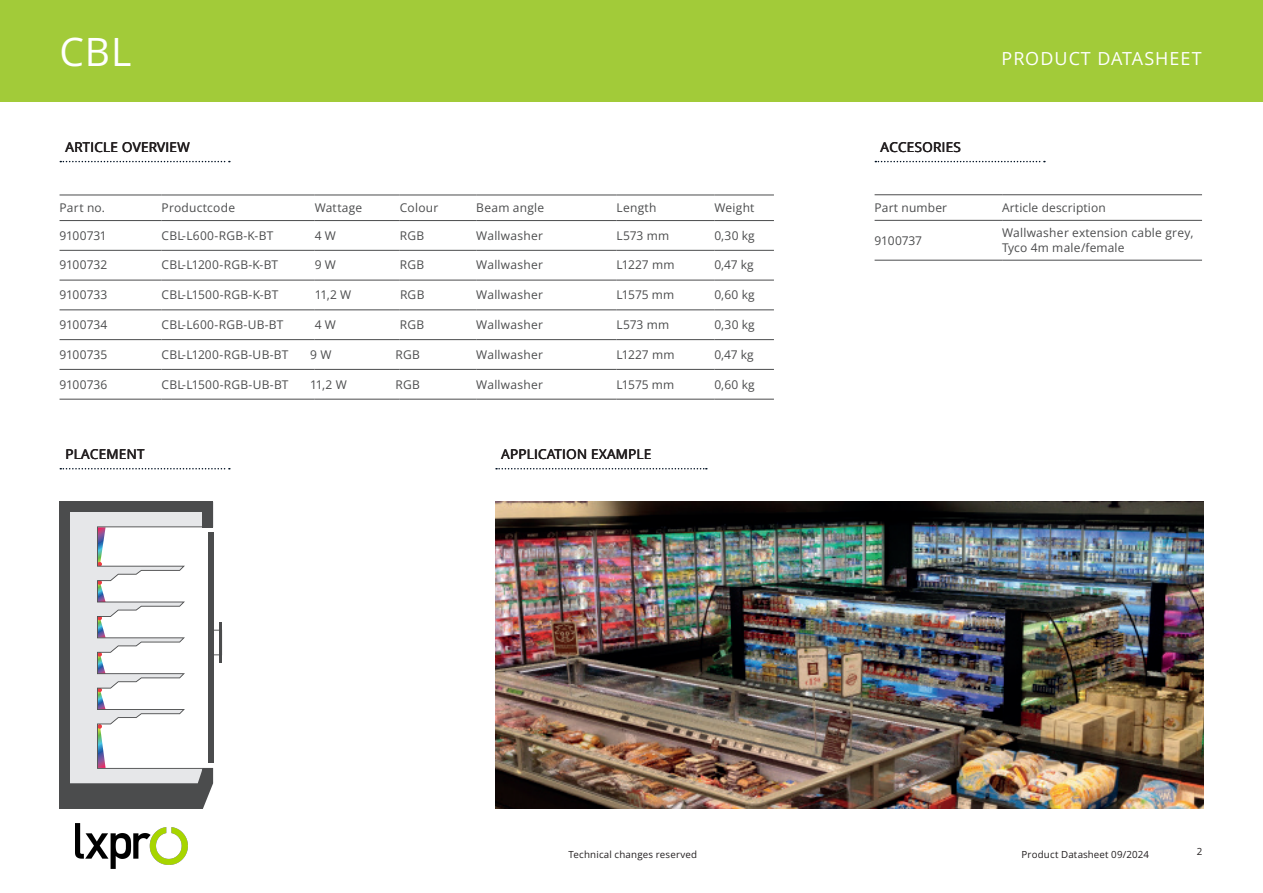
<style>
.page{position:relative;width:1263px;height:893px;background:#fff}
.page>*{position:absolute;margin:0;border:0;box-sizing:border-box;transform-origin:0 0}
.t1{font:39px "Open Sans";color:#fff}
.t2{font:18px "Open Sans";letter-spacing:.05em;color:#fff}
.t3{font:13.5px "Open Sans";letter-spacing:.02em;color:#231f20}
.t4{font:12px/14.2px "Open Sans";letter-spacing:.02em;color:#4b4c4d}
.t5{font:12px "Open Sans";letter-spacing:-.01em;color:#4b4c4d}
.t6{font:12px "Open Sans";letter-spacing:-.015em;color:#4b4c4d}
.t7{font:9.75px "Open Sans";letter-spacing:.02em;color:#231f20}
</style>
<div class="page">
<div style="left:0;top:0;width:1263px;height:102px;background:#a2cb39"></div>
<svg style="left:60px;top:161px;width:170px;height:1px"></svg>
<svg style="left:60px;top:468px;width:170px;height:1px"></svg>
<svg style="left:496px;top:468px;width:211px;height:1px"></svg>
<svg style="left:875px;top:161px;width:170px;height:1px"></svg>
<hr style="left:60px;top:195px;width:102px;height:1px;background:#4b4c4d">
<hr style="left:162px;top:195px;width:153px;height:1px;background:#4b4c4d">
<hr style="left:315px;top:195px;width:85px;height:1px;background:#4b4c4d">
<hr style="left:400px;top:195px;width:76px;height:1px;background:#4b4c4d">
<hr style="left:476px;top:195px;width:141px;height:1px;background:#4b4c4d">
<hr style="left:617px;top:195px;width:97px;height:1px;background:#4b4c4d">
<hr style="left:714px;top:195px;width:60px;height:1px;background:#4b4c4d">
<hr style="left:60px;top:220px;width:102px;height:1px;background:#4b4c4d">
<hr style="left:162px;top:220px;width:153px;height:1px;background:#4b4c4d">
<hr style="left:315px;top:220px;width:85px;height:1px;background:#4b4c4d">
<hr style="left:400px;top:220px;width:76px;height:1px;background:#4b4c4d">
<hr style="left:476px;top:220px;width:141px;height:1px;background:#4b4c4d">
<hr style="left:617px;top:220px;width:97px;height:1px;background:#4b4c4d">
<hr style="left:714px;top:220px;width:60px;height:1px;background:#4b4c4d">
<hr style="left:60px;top:250px;width:102px;height:1px;background:#4b4c4d">
<hr style="left:162px;top:250px;width:153px;height:1px;background:#4b4c4d">
<hr style="left:315px;top:250px;width:85px;height:1px;background:#4b4c4d">
<hr style="left:400px;top:250px;width:76px;height:1px;background:#4b4c4d">
<hr style="left:476px;top:250px;width:141px;height:1px;background:#4b4c4d">
<hr style="left:617px;top:250px;width:97px;height:1px;background:#4b4c4d">
<hr style="left:714px;top:250px;width:60px;height:1px;background:#4b4c4d">
<hr style="left:60px;top:280px;width:102px;height:1px;background:#4b4c4d">
<hr style="left:162px;top:280px;width:153px;height:1px;background:#4b4c4d">
<hr style="left:315px;top:280px;width:85px;height:1px;background:#4b4c4d">
<hr style="left:400px;top:280px;width:76px;height:1px;background:#4b4c4d">
<hr style="left:476px;top:280px;width:141px;height:1px;background:#4b4c4d">
<hr style="left:617px;top:280px;width:97px;height:1px;background:#4b4c4d">
<hr style="left:714px;top:280px;width:60px;height:1px;background:#4b4c4d">
<hr style="left:60px;top:310px;width:102px;height:1px;background:#4b4c4d">
<hr style="left:162px;top:310px;width:153px;height:1px;background:#4b4c4d">
<hr style="left:315px;top:310px;width:85px;height:1px;background:#4b4c4d">
<hr style="left:400px;top:310px;width:76px;height:1px;background:#4b4c4d">
<hr style="left:476px;top:310px;width:141px;height:1px;background:#4b4c4d">
<hr style="left:617px;top:310px;width:97px;height:1px;background:#4b4c4d">
<hr style="left:714px;top:310px;width:60px;height:1px;background:#4b4c4d">
<hr style="left:60px;top:339px;width:102px;height:1px;background:#4b4c4d">
<hr style="left:162px;top:339px;width:153px;height:1px;background:#4b4c4d">
<hr style="left:315px;top:339px;width:85px;height:1px;background:#4b4c4d">
<hr style="left:400px;top:339px;width:76px;height:1px;background:#4b4c4d">
<hr style="left:476px;top:339px;width:141px;height:1px;background:#4b4c4d">
<hr style="left:617px;top:339px;width:97px;height:1px;background:#4b4c4d">
<hr style="left:714px;top:339px;width:60px;height:1px;background:#4b4c4d">
<hr style="left:60px;top:369px;width:102px;height:1px;background:#4b4c4d">
<hr style="left:162px;top:369px;width:153px;height:1px;background:#4b4c4d">
<hr style="left:315px;top:369px;width:85px;height:1px;background:#4b4c4d">
<hr style="left:400px;top:369px;width:76px;height:1px;background:#4b4c4d">
<hr style="left:476px;top:369px;width:141px;height:1px;background:#4b4c4d">
<hr style="left:617px;top:369px;width:97px;height:1px;background:#4b4c4d">
<hr style="left:714px;top:369px;width:60px;height:1px;background:#4b4c4d">
<hr style="left:60px;top:399px;width:102px;height:1px;background:#4b4c4d">
<hr style="left:162px;top:399px;width:153px;height:1px;background:#4b4c4d">
<hr style="left:315px;top:399px;width:85px;height:1px;background:#4b4c4d">
<hr style="left:400px;top:399px;width:76px;height:1px;background:#4b4c4d">
<hr style="left:476px;top:399px;width:141px;height:1px;background:#4b4c4d">
<hr style="left:617px;top:399px;width:97px;height:1px;background:#4b4c4d">
<hr style="left:714px;top:399px;width:60px;height:1px;background:#4b4c4d">
<hr style="left:874px;top:194px;width:128px;height:1px;background:#4b4c4d">
<hr style="left:1002px;top:194px;width:200px;height:1px;background:#4b4c4d">
<hr style="left:874px;top:220px;width:128px;height:1px;background:#4b4c4d">
<hr style="left:1002px;top:220px;width:200px;height:1px;background:#4b4c4d">
<hr style="left:874px;top:260px;width:128px;height:1px;background:#4b4c4d">
<hr style="left:1002px;top:260px;width:200px;height:1px;background:#4b4c4d">
<svg style="left:70px;top:512px;width:143px;height:212px"></svg>
<svg style="left:70px;top:724px;width:143px;height:85px"></svg>
<div style="left:60px;top:502px;width:153px;height:10px;background:#4b4c4d"></div>
<div style="left:203px;top:502px;width:10px;height:25px;background:#4b4c4d"></div>
<div style="left:208px;top:532px;width:5px;height:231px;background:#4b4c4d"></div>
<svg style="left:213px;top:630px;width:6px;height:25px"></svg>
<hr style="left:219px;top:622px;width:3px;height:41px;background:#4b4c4d">
<div style="left:60px;top:502px;width:10px;height:307px;background:#4b4c4d"></div>
<img style="left:495px;top:502px;width:708px;height:307px">
<img style="left:75px;top:823px;width:113px;height:45px">
<h1 class="t1" style="left:60px;top:33px;width:73px">CBL</h1>
<p class="t3" style="left:66px;top:140px;width:126px">ARTICLE OVERVIEW</p>
<p class="t4" style="left:60px;top:201px;width:47px">Part no.</p>
<p class="t4" style="left:162px;top:201px;width:75px">Productcode</p>
<p class="t4" style="left:315px;top:201px;width:49px">Wattage</p>
<p class="t4" style="left:400px;top:201px;width:40px">Colour</p>
<p class="t4" style="left:476px;top:201px;width:70px">Beam angle</p>
<p class="t4" style="left:617px;top:201px;width:41px">Length</p>
<p class="t4" style="left:714px;top:201px;width:42px">Weight</p>
<p class="t6" style="left:60px;top:230px;width:49px">9100731</p>
<p class="t4" style="left:162px;top:229px;width:113px">CBL-L600-RGB-K-BT</p>
<p class="t4" style="left:315px;top:229px;width:23px">4 W</p>
<p class="t4" style="left:400px;top:229px;width:26px">RGB</p>
<p class="t4" style="left:476px;top:229px;width:68px">Wallwasher</p>
<p class="t4" style="left:617px;top:229px;width:54px">L573 mm</p>
<p class="t4" style="left:714px;top:229px;width:42px">0,30 kg</p>
<p class="t5" style="left:60px;top:259px;width:49px">9100732</p>
<p class="t4" style="left:162px;top:259px;width:118px">CBL-L1200-RGB-K-BT</p>
<p class="t4" style="left:315px;top:259px;width:23px">9 W</p>
<p class="t4" style="left:400px;top:259px;width:26px">RGB</p>
<p class="t4" style="left:476px;top:259px;width:68px">Wallwasher</p>
<p class="t4" style="left:617px;top:259px;width:60px">L1227 mm</p>
<p class="t4" style="left:714px;top:259px;width:41px">0,47 kg</p>
<p class="t5" style="left:60px;top:289px;width:49px">9100733</p>
<p class="t4" style="left:162px;top:289px;width:118px">CBL-L1500-RGB-K-BT</p>
<p class="t4" style="left:315px;top:289px;width:38px">11,2 W</p>
<p class="t4" style="left:400px;top:289px;width:26px">RGB</p>
<p class="t4" style="left:476px;top:289px;width:68px">Wallwasher</p>
<p class="t4" style="left:617px;top:289px;width:59px">L1575 mm</p>
<p class="t4" style="left:714px;top:289px;width:42px">0,60 kg</p>
<p class="t5" style="left:60px;top:319px;width:49px">9100734</p>
<p class="t4" style="left:162px;top:318px;width:123px">CBL-L600-RGB-UB-BT</p>
<p class="t4" style="left:315px;top:318px;width:23px">4 W</p>
<p class="t4" style="left:400px;top:318px;width:26px">RGB</p>
<p class="t4" style="left:476px;top:318px;width:68px">Wallwasher</p>
<p class="t4" style="left:617px;top:318px;width:54px">L573 mm</p>
<p class="t4" style="left:714px;top:318px;width:42px">0,30 kg</p>
<p class="t5" style="left:60px;top:349px;width:49px">9100735</p>
<p class="t4" style="left:162px;top:348px;width:128px">CBL-L1200-RGB-UB-BT</p>
<p class="t4" style="left:310px;top:348px;width:23px">9 W</p>
<p class="t4" style="left:395px;top:348px;width:26px">RGB</p>
<p class="t4" style="left:476px;top:348px;width:68px">Wallwasher</p>
<p class="t4" style="left:617px;top:348px;width:60px">L1227 mm</p>
<p class="t4" style="left:714px;top:348px;width:41px">0,47 kg</p>
<p class="t5" style="left:60px;top:378px;width:49px">9100736</p>
<p class="t4" style="left:162px;top:378px;width:128px">CBL-L1500-RGB-UB-BT</p>
<p class="t4" style="left:310px;top:378px;width:38px">11,2 W</p>
<p class="t4" style="left:395px;top:378px;width:26px">RGB</p>
<p class="t4" style="left:476px;top:378px;width:68px">Wallwasher</p>
<p class="t4" style="left:617px;top:378px;width:59px">L1575 mm</p>
<p class="t4" style="left:714px;top:378px;width:42px">0,60 kg</p>
<p class="t3" style="left:66px;top:447px;width:81px">PLACEMENT</p>
<p class="t3" style="left:501px;top:447px;width:152px">APPLICATION EXAMPLE</p>
<p class="t3" style="left:880px;top:140px;width:82px">ACCESORIES</p>
<h2 class="t2" style="left:1002px;top:50px;width:202px">PRODUCT DATASHEET</h2>
<p class="t4" style="left:874px;top:201px;width:74px">Part number</p>
<p class="t4" style="left:1002px;top:201px;width:105px">Article description</p>
<p class="t5" style="left:874px;top:234px;width:49px">9100737</p>
<p class="t4" style="left:1002px;top:227px;width:193px">Wallwasher extension cable grey,<br>Tyco 4m male/female</p>
<p class="t7" style="left:569px;top:849px;width:130px">Technical changes reserved</p>
<p class="t7" style="left:1022px;top:849px;width:129px">Product Datasheet 09/2024</p>
<p class="t7" style="left:1197px;top:847px;width:7px">2</p>
</div>
